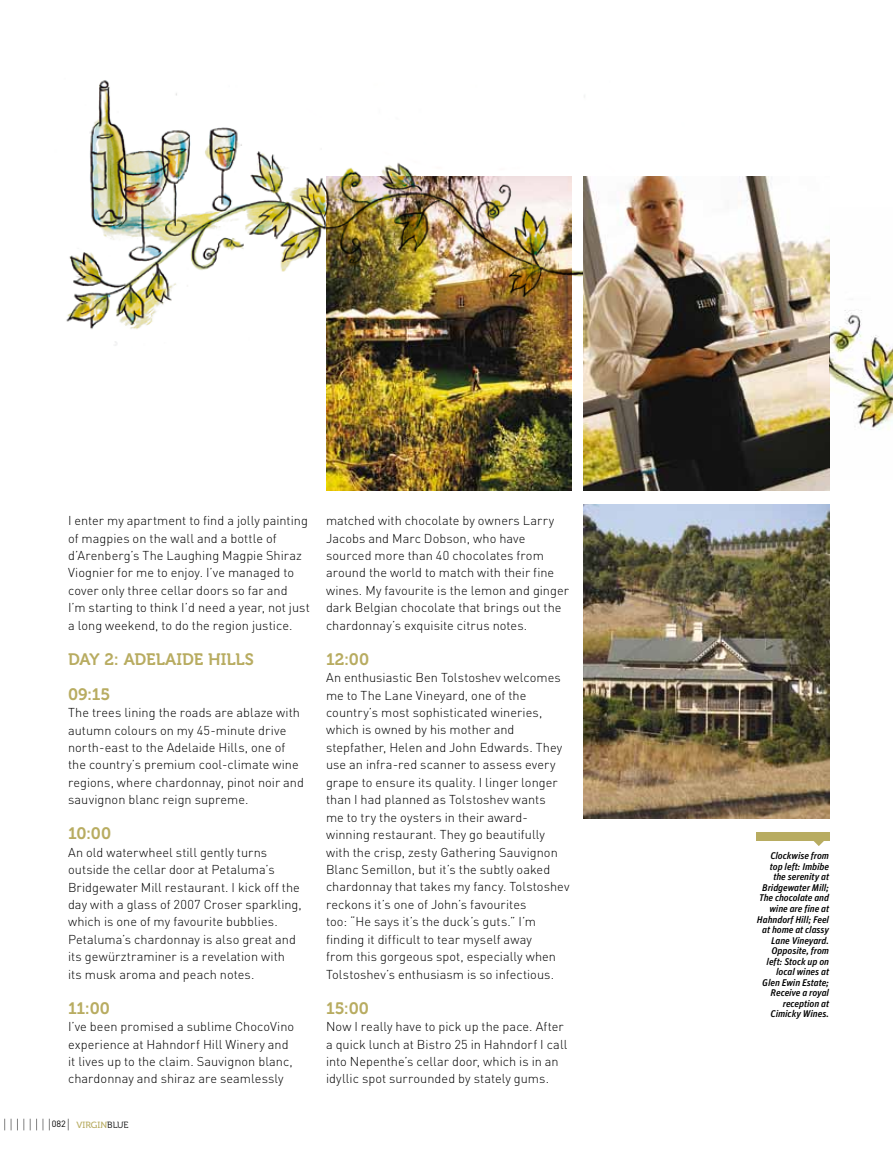
<style>
.page{position:relative;width:893px;height:1149px;background:#fff}
.page>*{position:absolute;margin:0;border:0;box-sizing:border-box;transform-origin:0 0}
.t1{font:16.5px/34.8px "Museo 700";color:#b8ac61}
.t2{font:300 12.75px/17.4px "Din TP";letter-spacing:.005em;color:#000}
.t3{font:italic 500 9.75px/10.5px "Unit TP";letter-spacing:-.01em;color:#000;text-align:right}
.t4{font:9px "Museo 500";color:#b8ac61}
.t5{font:9px "Din TP";color:#000}
.s1{font-family:"Museo 300";color:#000}
</style>
<div class="page">
<svg style="left:11px;top:1118px;width:7px;height:11px"></svg>
<svg style="left:24px;top:1118px;width:13px;height:11px"></svg>
<svg style="left:43px;top:1118px;width:7px;height:11px"></svg>
<img style="left:326px;top:349px;width:245px;height:141px">
<div style="left:756px;top:832px;width:73px;height:8px;background:#b8ac61"></div>
<svg style="left:813px;top:840px;width:12px;height:5px"></svg>
<img style="left:66px;top:80px;width:519px;height:269px">
<img style="left:584px;top:176px;width:245px;height:314px">
<img style="left:584px;top:504px;width:245px;height:314px">
<img style="left:829px;top:238px;width:64px;height:241px">
<p class="t2" style="left:68px;top:511px;width:243px">I enter my apartment to find a jolly painting of magpies on the wall and a bottle of d’Arenberg’s The Laughing Magpie Shiraz Viognier for me to enjoy. I’ve managed to cover only three cellar doors so far and<br>I’m starting to think I’d need a year, not just a long weekend, to do the region justice.</p>
<p class="t1" style="left:68px;top:641px;width:187px">DAY 2: ADELAIDE HILLS<br>09:15</p>
<p class="t2" style="left:68px;top:703px;width:237px">The trees lining the roads are ablaze with autumn colours on my 45-minute drive north-east to the Adelaide Hills, one of the country’s premium cool-climate wine regions, where chardonnay, pinot noir and sauvignon blanc reign supreme.</p>
<p class="t1" style="left:68px;top:816px;width:45px">10:00</p>
<p class="t2" style="left:68px;top:843px;width:235px">An old waterwheel still gently turns outside the cellar door at Petaluma’s Bridgewater Mill restaurant. I kick off the day with a glass of 2007 Croser sparkling, which is one of my favourite bubblies.<br>Petaluma’s chardonnay is also great and its gewürztraminer is a revelation with its musk aroma and peach notes.</p>
<p class="t1" style="left:68px;top:990px;width:43px">11:00</p>
<p class="t2" style="left:68px;top:1017px;width:228px">I’ve been promised a sublime ChocoVino experience at Hahndorf Hill Winery and it lives up to the claim. Sauvignon blanc, chardonnay and shiraz are seamlessly</p>
<p class="t5" style="left:52px;top:1117px;width:16px">082</p>
<p class="t4" style="left:77px;top:1119px;width:54px">VIRGIN<span class="s1">BLUE</span></p>
<p class="t2" style="left:326px;top:511px;width:244px">matched with chocolate by owners Larry Jacobs and Marc Dobson, who have sourced more than 40 chocolates from around the world to match with their fine wines. My favourite is the lemon and ginger dark Belgian chocolate that brings out the chardonnay’s exquisite citrus notes.</p>
<p class="t1" style="left:326px;top:641px;width:45px">12:00</p>
<p class="t2" style="left:326px;top:668px;width:245px">An enthusiastic Ben Tolstoshev welcomes me to The Lane Vineyard, one of the country’s most sophisticated wineries, which is owned by his mother and stepfather, Helen and John Edwards. They use an infra-red scanner to assess every grape to ensure its quality. I linger longer than I had planned as Tolstoshev wants<br>me to try the oysters in their award&shy;winning restaurant. They go beautifully with the crisp, zesty Gathering Sauvignon Blanc Semillon, but it’s the subtly oaked chardonnay that takes my fancy. Tolstoshev reckons it’s one of John’s favourites<br>too: “He says it’s the duck’s guts.” I’m finding it difficult to tear myself away<br>from this gorgeous spot, especially when Tolstoshev’s enthusiasm is so infectious.</p>
<p class="t1" style="left:326px;top:990px;width:44px">15:00</p>
<p class="t2" style="left:326px;top:1017px;width:243px">N ow I really have to pick up the pace. After a quick lunch at Bistro 25 in Hahndorf I call into N epenthe’s cellar door, which is in an idyllic spot surrounded by stately gums.</p>
<p class="t3" style="left:757px;top:850px;width:74px">Clockwise from top left: Imbibe the serenity at<br>Bridgewater Mill;<br>The chocolate and wine are fine at<br>Hahndorf Hill; Feel at home at classy<br>Lane Vineyard.<br>Opposite, from left: Stock up on local wines at<br>Glen Ewin Estate;<br>Receive a royal reception at<br>Cimicky Wines.</p>
</div>
